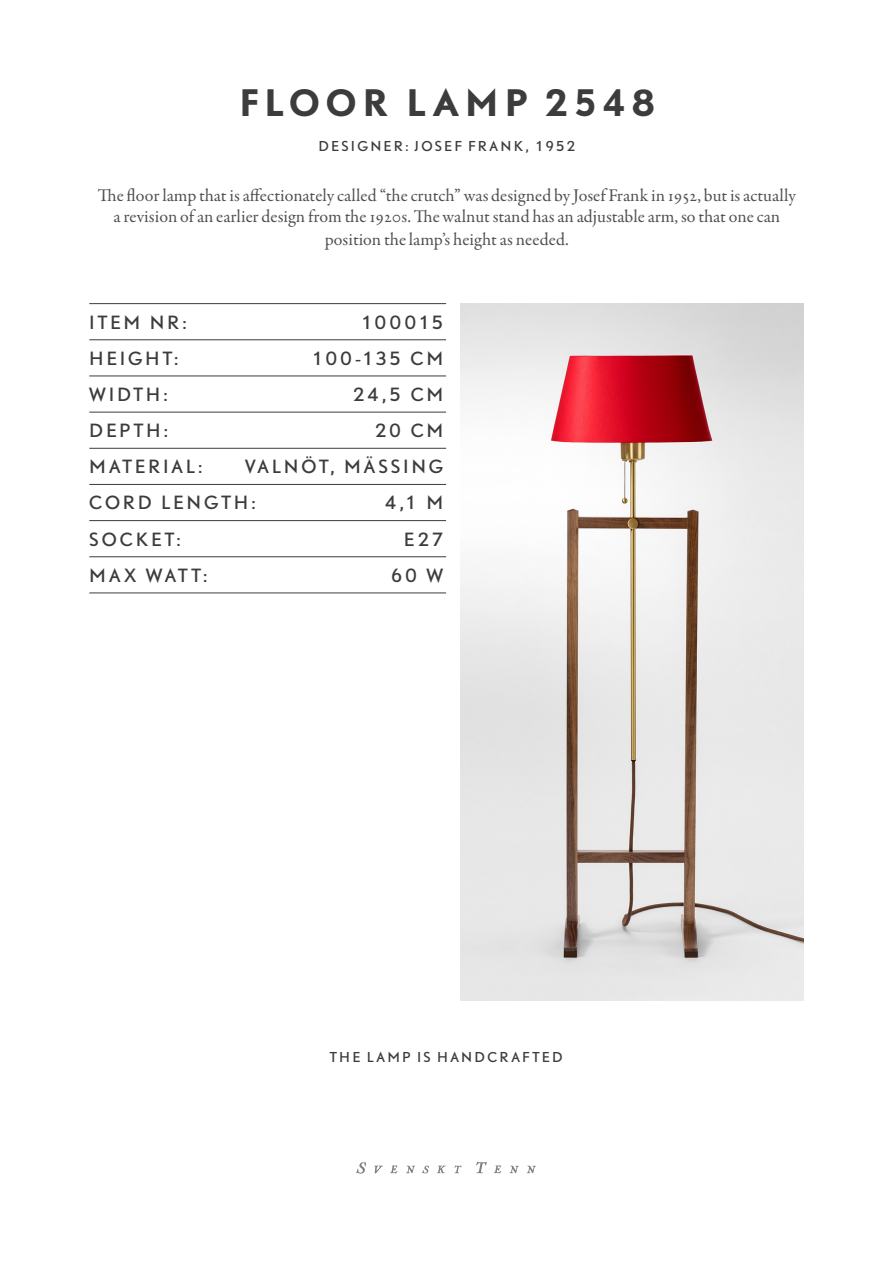
<style>
.page{position:relative;width:893px;height:1263px;background:#fff}
.page>*{position:absolute;margin:0;border:0;box-sizing:border-box;transform-origin:0 0}
.Rubrik_1_-_Huvudrubr{font:700 34.05px "DTL Nobel T";letter-spacing:.155em;color:#3c3c3c}
.Bröd_Garamond_Centre{font:18px/22.4px "Garamond Premr Pro";letter-spacing:.005em;color:#505050;text-align:center}
.Linjerad_lista___Nob{font:16.95px "DTL Nobel T";letter-spacing:.165em;color:#3c3c3c}
.Rubrik_3___Byline_fo{font:12.75px "DTL Nobel T";letter-spacing:.18em;color:#3c3c3c}
</style>
<div class="page">
<img style="left:461px;top:303px;width:343px;height:698px">
<svg style="left:527px;top:1165px;width:9px;height:8px"></svg>
<svg style="left:510px;top:1165px;width:9px;height:8px"></svg>
<svg style="left:494px;top:1165px;width:7px;height:8px"></svg>
<svg style="left:356px;top:1162px;width:10px;height:12px"></svg>
<svg style="left:476px;top:1161px;width:11px;height:12px"></svg>
<svg style="left:374px;top:1165px;width:9px;height:8px"></svg>
<svg style="left:390px;top:1165px;width:7px;height:8px"></svg>
<svg style="left:422px;top:1165px;width:7px;height:8px"></svg>
<svg style="left:406px;top:1165px;width:9px;height:8px"></svg>
<svg style="left:454px;top:1165px;width:8px;height:8px"></svg>
<svg style="left:437px;top:1165px;width:9px;height:8px"></svg>
<hr style="left:89px;top:303px;width:357px;height:1px;background:#3c3c3c">
<hr style="left:89px;top:339px;width:357px;height:1px;background:#3c3c3c">
<hr style="left:89px;top:376px;width:357px;height:1px;background:#3c3c3c">
<hr style="left:89px;top:412px;width:357px;height:1px;background:#3c3c3c">
<hr style="left:89px;top:448px;width:357px;height:1px;background:#3c3c3c">
<hr style="left:89px;top:484px;width:357px;height:1px;background:#3c3c3c">
<hr style="left:89px;top:520px;width:357px;height:1px;background:#3c3c3c">
<hr style="left:89px;top:556px;width:357px;height:1px;background:#3c3c3c">
<hr style="left:89px;top:593px;width:357px;height:1px;background:#3c3c3c">
<p class="Rubrik_1_-_Huvudrubr" style="left:238px;top:79px;width:418px">FLOOR LAMP 2548</p>
<p class="Rubrik_3___Byline_fo" style="left:318px;top:137px;width:258px">DESIGNER: JOSEF FRANK, 1952</p>
<p class="Bröd_Garamond_Centre" style="left:98px;top:184px;width:700px">The floor lamp that is affectionately called “the crutch” was designed by Josef Frank in 1952, but is actually a revision of an earlier design from the 1920s. The walnut stand has an adjustable arm, so that one can position the lamp’s height as needed.</p>
<p class="Linjerad_lista___Nob" style="left:89px;top:310px;width:99px">ITEM NR:</p>
<p class="Linjerad_lista___Nob" style="left:361px;top:310px;width:84px">100015</p>
<p class="Linjerad_lista___Nob" style="left:89px;top:347px;width:90px">HEIGHT:</p>
<p class="Linjerad_lista___Nob" style="left:312px;top:347px;width:133px">100-135 CM</p>
<p class="Linjerad_lista___Nob" style="left:89px;top:383px;width:80px">WIDTH:</p>
<p class="Linjerad_lista___Nob" style="left:353px;top:383px;width:92px">24,5 CM</p>
<p class="Linjerad_lista___Nob" style="left:89px;top:419px;width:80px">DEPTH:</p>
<p class="Linjerad_lista___Nob" style="left:375px;top:419px;width:70px">20 CM</p>
<p class="Linjerad_lista___Nob" style="left:89px;top:455px;width:114px">MATERIAL:</p>
<p class="Linjerad_lista___Nob" style="left:245px;top:455px;width:200px">VALNÖT, MÄSSING</p>
<p class="Linjerad_lista___Nob" style="left:89px;top:491px;width:168px">CORD LENGTH:</p>
<p class="Linjerad_lista___Nob" style="left:385px;top:491px;width:60px">4,1 M</p>
<p class="Linjerad_lista___Nob" style="left:89px;top:527px;width:93px">SOCKET:</p>
<p class="Linjerad_lista___Nob" style="left:404px;top:527px;width:41px">E27</p>
<p class="Linjerad_lista___Nob" style="left:89px;top:564px;width:119px">MAX WATT:</p>
<p class="Linjerad_lista___Nob" style="left:391px;top:564px;width:54px">60 W</p>
<p class="Rubrik_3___Byline_fo" style="left:330px;top:1048px;width:234px">THE LAMP IS HANDCRAFTED</p>
</div>
